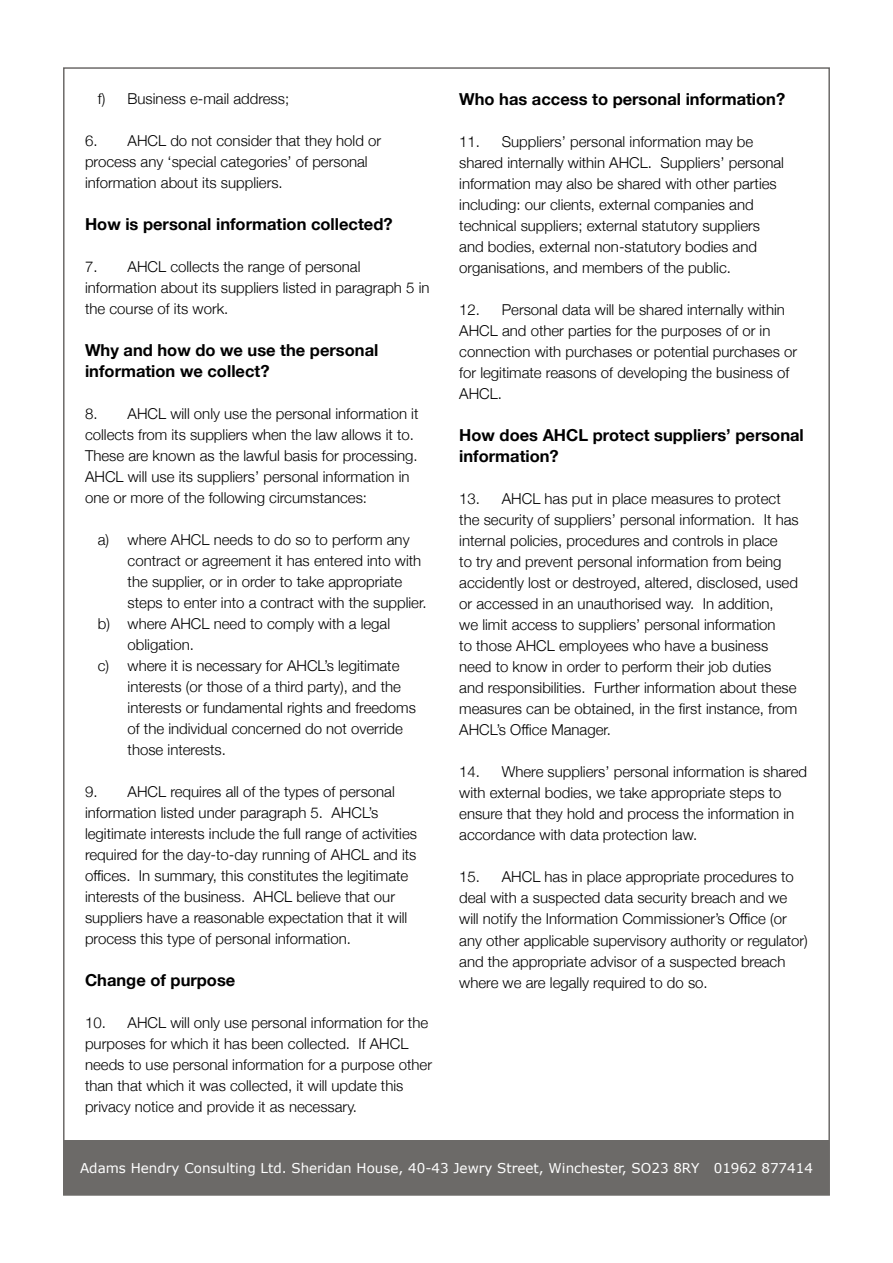
<style>
.page{position:relative;width:893px;height:1263px;background:#fff}
.page>*{position:absolute;margin:0;border:0;box-sizing:border-box;transform-origin:0 0}
.t1{font:700 16.5px/21px "Helvetica Neue";color:#000}
.t2{font:300 15px/21px "Helvetica Neue";color:#000}
.t3{font:13.5px "Verdana";color:#fff}
</style>
<div class="page">
<div style="left:64px;top:1140px;width:765px;height:55px;background:#6c6a68"></div>
<p class="t2" style="left:98px;top:87px;width:193px">f) Business e-mail address;</p>
<p class="t2" style="left:85px;top:129px;width:298px">6. AHCL do not consider that they hold or process any ‘special categories’ of personal information about its suppliers.</p>
<p class="t1" style="left:85px;top:214px;width:309px">How is personal information collected?</p>
<p class="t2" style="left:85px;top:255px;width:346px">7. AHCL collects the range of personal information about its suppliers listed in paragraph 5 in the course of its work.</p>
<p class="t1" style="left:85px;top:340px;width:295px">Why and how do we use the personal information we collect?</p>
<p class="t2" style="left:85px;top:402px;width:335px">8. AHCL will only use the personal information it collects from its suppliers when the law allows it to.<br>These are known as the lawful basis for processing.<br>AHCL will use its suppliers’ personal information in one or more of the following circumstances:</p>
<p class="t2" style="left:98px;top:528px;width:313px">a) where AHCL needs to do so to perform any</p>
<p class="t2" style="left:128px;top:549px;width:295px">contract or agreement it has entered into with</p>
<p class="t2" style="left:128px;top:570px;width:276px">the supplier, or in order to take appropriate</p>
<p class="t2" style="left:128px;top:591px;width:300px">steps to enter into a contract with the supplier.</p>
<p class="t2" style="left:98px;top:612px;width:294px">b) where AHCL need to comply with a legal</p>
<p class="t2" style="left:128px;top:633px;width:68px">obligation.</p>
<p class="t2" style="left:98px;top:654px;width:303px">c) where it is necessary for AHCL’s legitimate</p>
<p class="t2" style="left:128px;top:675px;width:275px">interests (or those of a third party), and the</p>
<p class="t2" style="left:128px;top:696px;width:290px">interests or fundamental rights and freedoms</p>
<p class="t2" style="left:128px;top:717px;width:277px">of the individual concerned do not override</p>
<p class="t2" style="left:128px;top:738px;width:100px">those interests.</p>
<p class="t2" style="left:85px;top:780px;width:333px">9. AHCL requires all of the types of personal information listed under paragraph 5. AHCL’s legitimate interests include the full range of activities required for the day-to-day running of AHCL and its offices. In summary, this constitutes the legitimate interests of the business. AHCL believe that our suppliers have a reasonable expectation that it will process this type of personal information.</p>
<p class="t1" style="left:85px;top:970px;width:152px">Change of purpose</p>
<p class="t2" style="left:85px;top:1011px;width:349px">10. AHCL will only use personal information for the purposes for which it has been collected. If AHCL needs to use personal information for a purpose other than that which it was collected, it will update this privacy notice and provide it as necessary.</p>
<p class="t1" style="left:459px;top:89px;width:327px">Who has access to personal information?</p>
<p class="t2" style="left:459px;top:130px;width:326px">11. Suppliers’ personal information may be shared internally within AHCL. Suppliers’ personal information may also be shared with other parties including: our clients, external companies and technical suppliers; external statutory suppliers and bodies, external non-statutory bodies and organisations, and members of the public.</p>
<p class="t2" style="left:459px;top:298px;width:339px">12. Personal data will be shared internally within AHCL and other parties for the purposes of or in connection with purchases or potential purchases or for legitimate reasons of developing the business of AHCL.</p>
<p class="t1" style="left:459px;top:425px;width:346px">How does AHCL protect suppliers’ personal information?</p>
<p class="t2" style="left:459px;top:487px;width:341px">13. AHCL has put in place measures to protect the security of suppliers’ personal information. It has internal policies, procedures and controls in place<br>to try and prevent personal information from being accidently lost or destroyed, altered, disclosed, used or accessed in an unauthorised way. In addition,<br>we limit access to suppliers’ personal information<br>to those AHCL employees who have a business need to know in order to perform their job duties and responsibilities. Further information about these measures can be obtained, in the first instance, from AHCL’s Office Manager.</p>
<p class="t2" style="left:459px;top:760px;width:349px">14. Where suppliers’ personal information is shared with external bodies, we take appropriate steps to ensure that they hold and process the information in accordance with data protection law.</p>
<p class="t2" style="left:459px;top:865px;width:350px">15. AHCL has in place appropriate procedures to deal with a suspected data security breach and we will notify the Information Commissioner’s Office (or any other applicable supervisory authority or regulator) and the appropriate advisor of a suspected breach where we are legally required to do so.</p>
<p class="t3" style="left:80px;top:1159px;width:734px">Adams Hendry Consulting Ltd. Sheridan House, 40-43 Jewry Street, Winchester, SO23 8RY 01962 877414</p>
</div>
